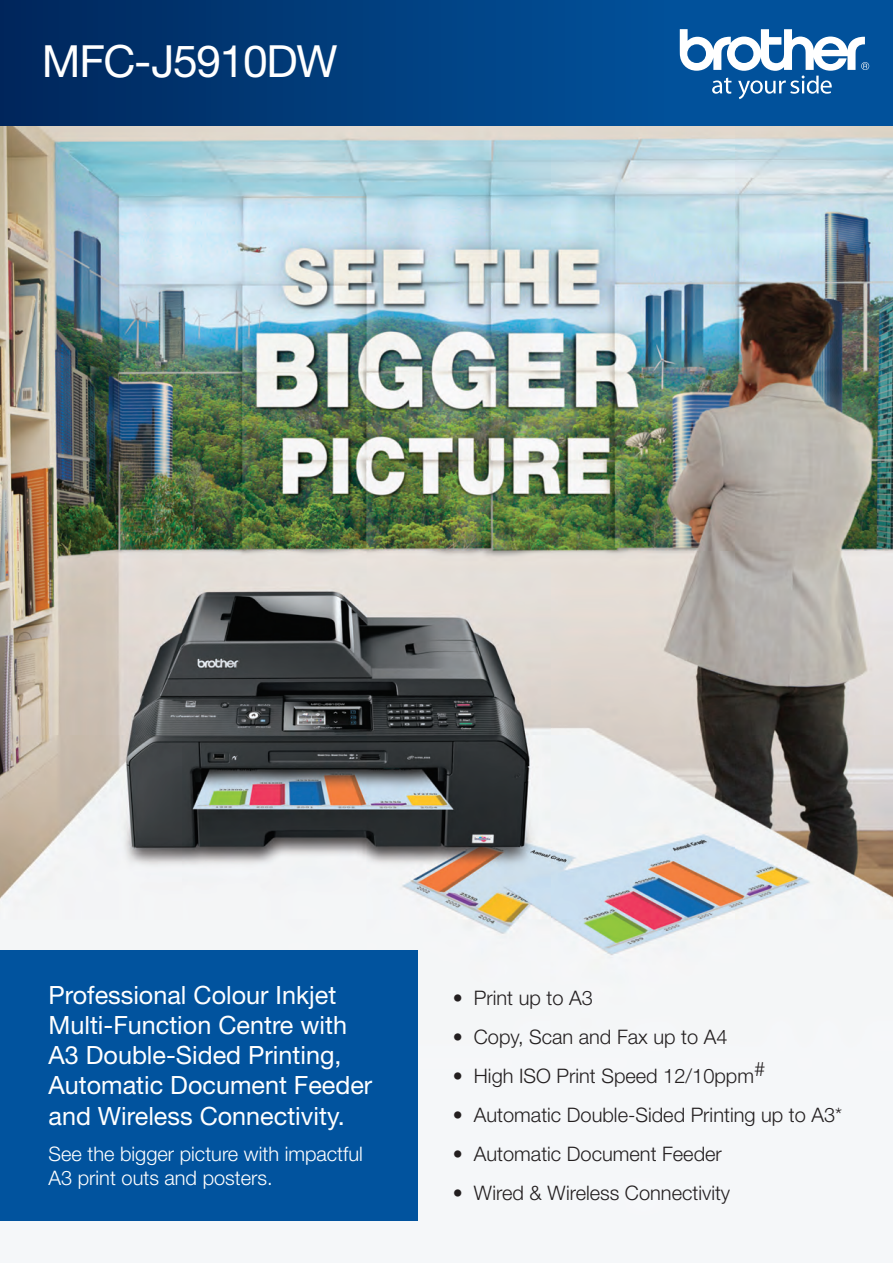
<style>
.page{position:relative;width:893px;height:1263px;background:#fff}
.page>*{position:absolute;margin:0;border:0;box-sizing:border-box;transform-origin:0 0}
.t1{font:44.4px "Helvetica Neue";letter-spacing:-.03em;color:#fff}
.t2{font:25.2px/30.2px "Helvetica Neue LT Std";color:#fff}
.t3{font:300 19.95px "Helvetica Neue LT Std";color:#231f20}
.t4{font:300 19.95px/24px "Helvetica Neue LT Std";color:#fff}
.s1{font-family:"Helvetica Neue";font-weight:400}
</style>
<div class="page">
<img style="left:0;top:125px;width:893px;height:1096px">
<div style="left:0;top:0;width:680px;height:125px;background:linear-gradient(to right,#00265b,#01529c)"></div>
<div style="left:680px;top:0;width:213px;height:125px;background:#01519b"></div>
<svg style="left:680px;top:29px;width:189px;height:70px"></svg>
<div style="left:0;top:950px;width:417px;height:270px;background:#01539e"></div>
<h1 class="t1" style="left:42px;top:34px;width:297px">MFC-J5910DW</h1>
<p class="t2" style="left:49px;top:979px;width:325px">Professional Colour Inkjet<br>Multi-Function Centre with<br>A3 Double-Sided Printing,<br>Automatic Document Feeder and Wireless Connectivity.</p>
<p class="t4" style="left:49px;top:1142px;width:316px">See the bigger picture with impactful<br>A3 print outs and posters.</p>
<p class="t3" style="left:453px;top:985px;width:142px"><span class="s1">•</span> Print up to A3</p>
<p class="t3" style="left:453px;top:1024px;width:276px"><span class="s1">•</span> Copy, Scan and Fax up to A4</p>
<p class="t3" style="left:453px;top:1063px;width:314px"><span class="s1">•</span> High ISO Print Speed 12/10ppm#</p>
<p class="t3" style="left:453px;top:1102px;width:391px"><span class="s1">•</span> Automatic Double-Sided Printing up to A3*</p>
<p class="t3" style="left:453px;top:1141px;width:271px"><span class="s1">•</span> Automatic Document Feeder</p>
<p class="t3" style="left:453px;top:1180px;width:279px"><span class="s1">•</span> Wired &amp; Wireless Connectivity</p>
</div>
